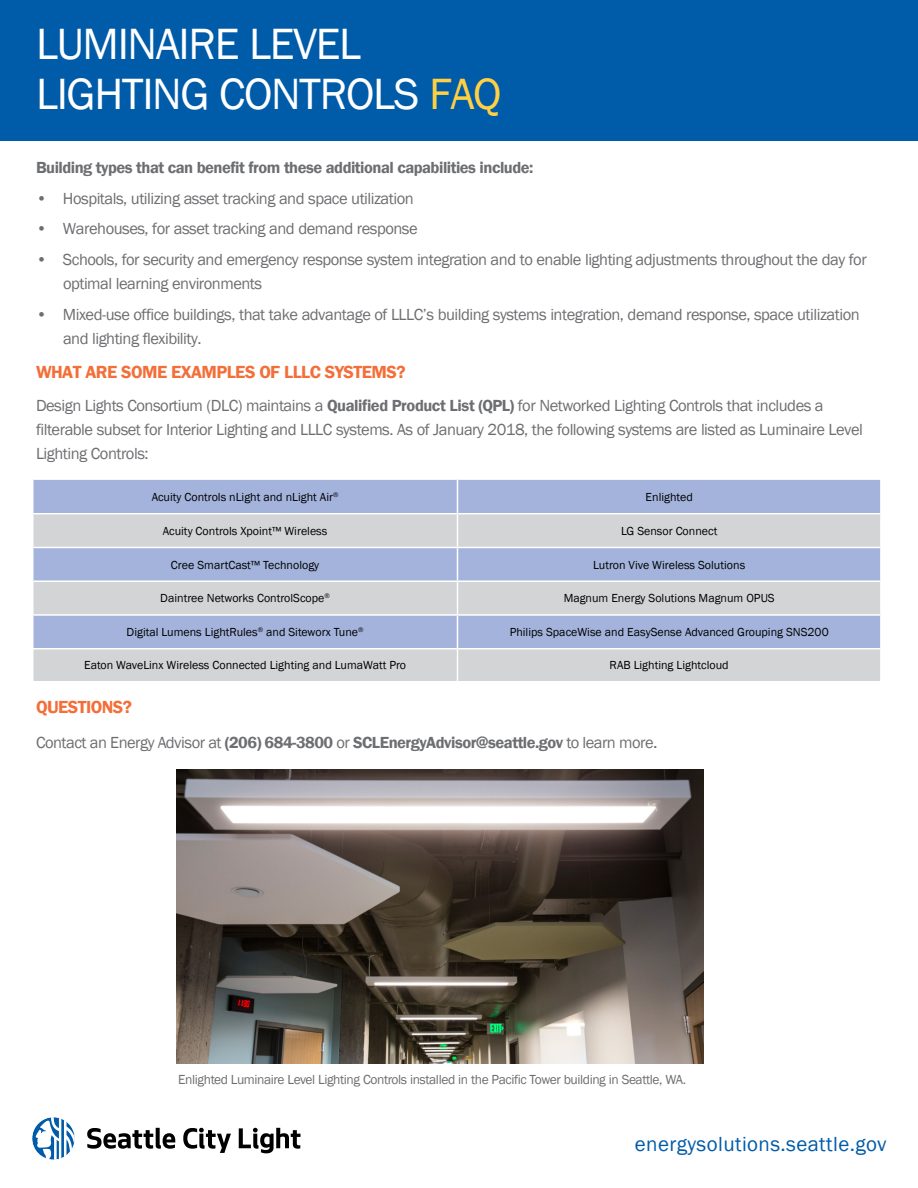
<style>
.page{position:relative;width:918px;height:1188px;background:#fff}
.page>*{position:absolute;margin:0;border:0;box-sizing:border-box;transform-origin:0 0}
.t1{font:45px/51px "Franklin Gothic";letter-spacing:-.03em;color:#fff}
.t2{font:21px "Franklin Gothic";letter-spacing:.02em;color:#005ba8}
.t3{font:600 18px "Franklin Gothic";letter-spacing:-.03em;color:#f36e38}
.t4{font:16.5px/24px "Franklin Gothic";letter-spacing:-.03em;color:#6d6e71}
.t5{font:600 16.5px "Franklin Gothic";letter-spacing:-.03em;color:#6d6e71}
.t6{font:13.5px "Franklin Gothic";letter-spacing:-.03em;color:#6d6e71}
.t7{font:12px "Franklin Gothic";color:#000}
.s1{color:#ffd043}
.s2{font-weight:600}
.s3{font-weight:400}
.s4{font-weight:400;font-size:18px}
</style>
<div class="page">
<div style="left:0;top:0;width:918px;height:140px;background:#005ba8"></div>
<div style="left:33px;top:479px;width:847px;height:35px;background:#a3b3db"></div>
<svg style="left:33px;top:514px;width:847px;height:167px;background:#bfc7d7"></svg>
<hr style="left:32px;top:478px;width:425px;height:2px;background:#fff">
<hr style="left:458px;top:478px;width:424px;height:2px;background:#fff">
<hr style="left:457px;top:480px;width:1px;height:33px;background:#fff">
<hr style="left:32px;top:513px;width:425px;height:1px;background:#fff">
<hr style="left:458px;top:513px;width:424px;height:1px;background:#fff">
<hr style="left:457px;top:514px;width:1px;height:33px;background:#fff">
<hr style="left:32px;top:547px;width:425px;height:1px;background:#fff">
<hr style="left:458px;top:547px;width:424px;height:1px;background:#fff">
<hr style="left:457px;top:548px;width:1px;height:32px;background:#fff">
<hr style="left:32px;top:580px;width:425px;height:2px;background:#fff">
<hr style="left:458px;top:580px;width:424px;height:2px;background:#fff">
<hr style="left:457px;top:582px;width:1px;height:32px;background:#fff">
<hr style="left:32px;top:614px;width:425px;height:2px;background:#fff">
<hr style="left:458px;top:614px;width:424px;height:2px;background:#fff">
<hr style="left:32px;top:648px;width:425px;height:1px;background:#fff">
<hr style="left:458px;top:648px;width:424px;height:1px;background:#fff">
<hr style="left:457px;top:649px;width:1px;height:32px;background:#fff">
<hr style="left:457px;top:616px;width:1px;height:32px;background:#fff">
<img style="left:177px;top:769px;width:527px;height:295px">
<svg style="left:87px;top:1128px;width:88px;height:21px"></svg>
<svg style="left:183px;top:1128px;width:48px;height:25px"></svg>
<svg style="left:239px;top:1128px;width:61px;height:25px"></svg>
<svg style="left:32px;top:1117px;width:43px;height:43px"></svg>
<h1 class="t1" style="left:36px;top:19px;width:467px">LUMINAIRE LEVEL<br>LIGHTING CONTROLS <span class="s1">FAQ</span></h1>
<p class="t5" style="left:36px;top:157px;width:499px">Building types that can benefit from these additional capabilities include:</p>
<p class="t4" style="left:36px;top:186px;width:379px">• Hospitals, utilizing asset tracking and space utilization</p>
<p class="t4" style="left:36px;top:217px;width:383px">• Warehouses, for asset tracking and demand response</p>
<p class="t4" style="left:63px;top:248px;width:805px;text-indent:-27px">• Schools, for security and emergency response system integration and to enable lighting adjustments throughout the day for optimal learning environments</p>
<p class="t4" style="left:63px;top:303px;width:798px;text-indent:-27px">• Mixed-use office buildings, that take advantage of LLLC’s building systems integration, demand response, space utilization and lighting flexibility.</p>
<p class="t3" style="left:36px;top:360px;width:371px">WHAT ARE SOME EXAMPLES OF LLLC SYSTEMS?</p>
<p class="t4" style="left:36px;top:394px;width:829px">Design Lights Consortium (DLC) maintains a <span class="s2">Qualified Product List (QPL)</span> for Networked Lighting Controls that includes a filterable subset for Interior Lighting and LLLC systems. As of January 2018, the following systems are listed as Luminaire Level<br>Lighting Controls:</p>
<p class="t7" style="left:152px;top:489px;width:188px">Acuity Controls nLight and nLight Air<sup>®</sup></p>
<p class="t7" style="left:646px;top:489px;width:49px">Enlighted</p>
<p class="t7" style="left:163px;top:523px;width:166px">Acuity Controls Xpoint™ Wireless</p>
<p class="t7" style="left:621px;top:523px;width:98px">LG Sensor Connect</p>
<p class="t7" style="left:171px;top:557px;width:150px">Cree SmartCast™ Technology</p>
<p class="t7" style="left:593px;top:557px;width:154px">Lutron Vive Wireless Solutions</p>
<p class="t7" style="left:160px;top:591px;width:171px">Daintree Networks ControlScope<sup>®</sup></p>
<p class="t7" style="left:564px;top:591px;width:213px">Magnum Energy Solutions Magnum OPUS</p>
<p class="t7" style="left:127px;top:625px;width:239px">Digital Lumens LightRules<sup>®</sup> and Siteworx Tune<sup>®</sup></p>
<p class="t7" style="left:510px;top:625px;width:321px">Philips SpaceWise and EasySense Advanced Grouping SNS200</p>
<p class="t7" style="left:84px;top:658px;width:323px">Eaton WaveLinx Wireless Connected Lighting and LumaWatt Pro</p>
<p class="t7" style="left:610px;top:658px;width:121px">RAB Lighting Lightcloud</p>
<p class="t3" style="left:36px;top:696px;width:97px">QUESTIONS?</p>
<p class="t5" style="left:36px;top:732px;width:623px"><span class="s3">Contact an Energy Advisor at</span> (206) 684-3800 <span class="s3">or</span> SCLEnergyAdvisor@seattle.gov <span class="s3">to learn more</span><span class="s4">.</span></p>
<p class="t6" style="left:178px;top:1072px;width:509px">Enlighted Luminaire Level Lighting Controls installed in the Pacific Tower building in Seattle, WA.</p>
<p class="t2" style="left:635px;top:1131px;width:253px">energysolutions.seattle.gov</p>
</div>
